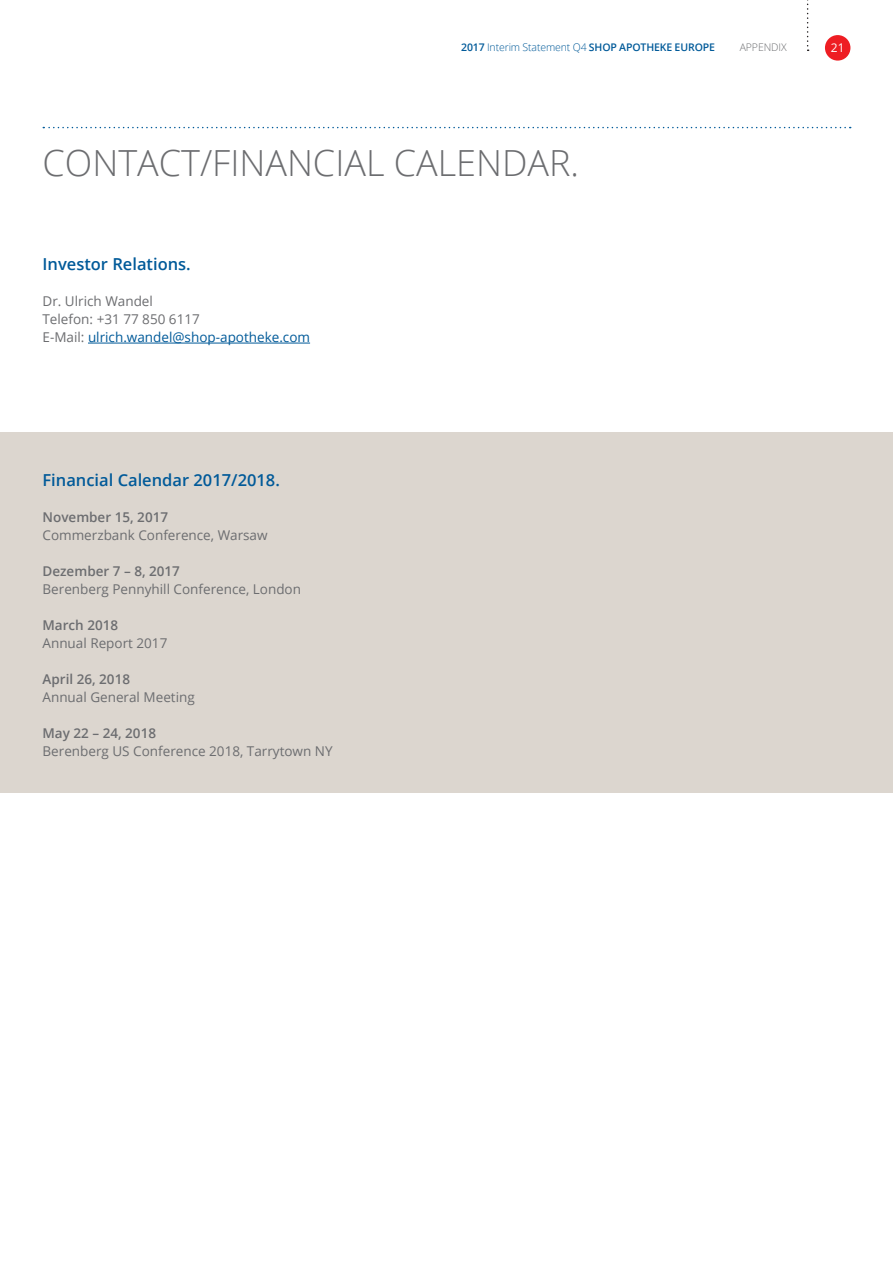
<style>
.page{position:relative;width:893px;height:1263px;background:#fff}
.page>*{position:absolute;margin:0;border:0;box-sizing:border-box;transform-origin:0 0}
.t1{font:300 36px "Open Sans";color:#6c6d70}
.t2{font:600 16.5px "Open Sans";color:#015a99}
.t3{font:13.5px/18px "Open Sans";color:#6c6d70}
.t4{font:600 13.5px "Open Sans";color:#6c6d70}
.t5{font:12px "Open Sans";color:#fff}
.t6{font:600 10.5px "Open Sans";letter-spacing:-.01em;color:#015a99}
.t7{font:300 10.5px "Open Sans";letter-spacing:-.01em;color:#6c6d70}
.s1{font-weight:300}
.s2{color:#015a99}
</style>
<div class="page">
<svg style="left:807px;top:0;width:2px;height:51px"></svg>
<div style="left:825px;top:35px;width:25px;height:26px;background:#ee1d23;border-radius:50%"></div>
<div style="left:0;top:432px;width:893px;height:360px;background:#dcd6cf"></div>
<svg style="left:43px;top:127px;width:808px;height:1px"></svg>
<hr style="left:88px;top:343px;width:222px;height:1px;background:#015a99">
<p class="t6" style="left:461px;top:40px;width:255px">2017 <span class="s1">Interim Statement Q4</span> SHOP APOTHEKE EUROPE</p>
<p class="t7" style="left:740px;top:40px;width:48px">APPENDIX</p>
<p class="t5" style="left:831px;top:39px;width:15px">21</p>
<h1 class="t1" style="left:43px;top:139px;width:538px">CONTACT/FINANCIAL CALENDAR.</h1>
<p class="t2" style="left:43px;top:253px;width:150px">Investor Relations.</p>
<p class="t3" style="left:43px;top:292px;width:269px">Dr. Ulrich Wandel<br>Telefon: +31 77 850 6117<br>E-Mail: <span class="s2">ulrich.wandel@shop-apotheke.com</span></p>
<p class="t2" style="left:43px;top:469px;width:239px">Financial Calendar 2017/2018.</p>
<p class="t4" style="left:43px;top:508px;width:127px">November 15, 2017</p>
<p class="t3" style="left:43px;top:526px;width:227px">Commerzbank Conference, Warsaw</p>
<p class="t4" style="left:43px;top:562px;width:139px">Dezember 7 – 8, 2017</p>
<p class="t3" style="left:43px;top:580px;width:260px">Berenberg Pennyhill Conference, London</p>
<p class="t4" style="left:43px;top:616px;width:77px">March 2018</p>
<p class="t3" style="left:43px;top:634px;width:126px">Annual Report 2017</p>
<p class="t4" style="left:43px;top:670px;width:89px">April 26, 2018</p>
<p class="t3" style="left:43px;top:688px;width:154px">Annual General Meeting</p>
<p class="t4" style="left:43px;top:724px;width:115px">May 22 – 24, 2018</p>
<p class="t3" style="left:43px;top:742px;width:292px">Berenberg US Conference 2018, Tarrytown NY</p>
</div>
